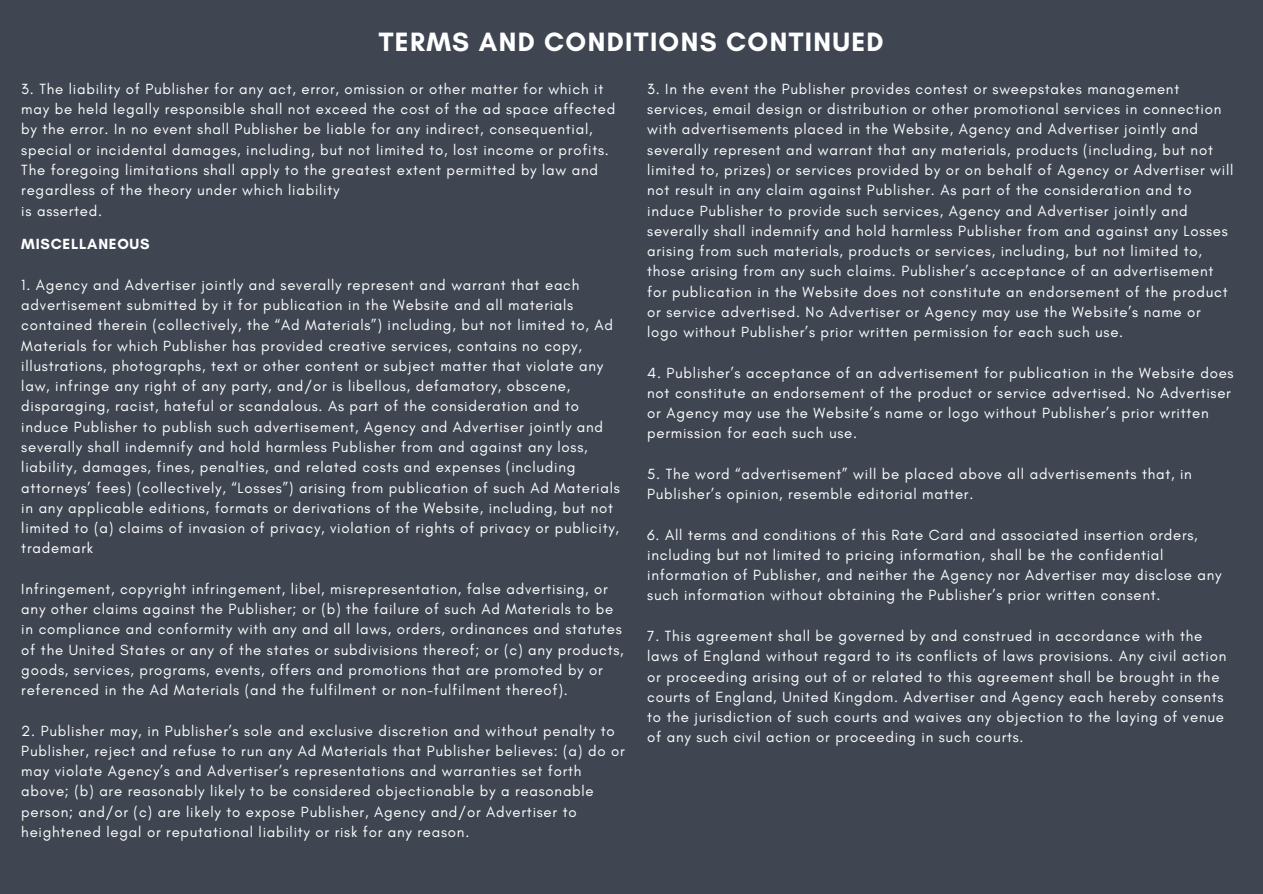
<style>
.page{position:relative;width:1263px;height:894px;background:#fff}
.page>*{position:absolute;margin:0;border:0;box-sizing:border-box;transform-origin:0 0}
.t1{font:700 27px "Glacial Indifference";letter-spacing:.05em;color:#fff}
.t2{font:15px/20.2px "Glacial Indifference";letter-spacing:.05em;color:#fff}
.t3{font:700 15px "Glacial Indifference";letter-spacing:.05em;color:#fff}
</style>
<div class="page">
<div style="left:0;top:0;width:1263px;height:893px;background:#3f4652"></div>
<p class="t1" style="left:379px;top:26px;width:506px">TERMS AND CONDITIONS CONTINUED</p>
<p class="t2" style="left:21px;top:79px;width:596px">3. The liability of Publisher for any act, error, omission or other matter for which it may be held legally responsible shall not exceed the cost of the ad space affected by the error. In no event shall Publisher be liable for any indirect, consequential, special or incidental damages, including, but not limited to, lost income or profits.<br>The foregoing limitations shall apply to the greatest extent permitted by law and regardless of the theory under which liability</p>
<p class="t2" style="left:21px;top:200px;width:82px">is asserted.</p>
<p class="t3" style="left:21px;top:235px;width:130px">MISCELLANEOUS</p>
<p class="t2" style="left:21px;top:274px;width:600px">1. Agency and Advertiser jointly and severally represent and warrant that each advertisement submitted by it for publication in the Website and all materials contained therein (collectively, the “Ad Materials”) including, but not limited to, Ad Materials for which Publisher has provided creative services, contains no copy, illustrations, photographs, text or other content or subject matter that violate any law, infringe any right of any party, and/or is libellous, defamatory, obscene, disparaging, racist, hateful or scandalous. As part of the consideration and to induce Publisher to publish such advertisement, Agency and Advertiser jointly and severally shall indemnify and hold harmless Publisher from and against any loss, liability, damages, fines, penalties, and related costs and expenses (including attorneys’ fees) (collectively, “Losses”) arising from publication of such Ad Materials in any applicable editions, formats or derivations of the Website, including, but not limited to (a) claims of invasion of privacy, violation of rights of privacy or publicity, trademark</p>
<p class="t2" style="left:21px;top:578px;width:604px">Infringement, copyright infringement, libel, misrepresentation, false advertising, or any other claims against the Publisher; or (b) the failure of such Ad Materials to be in compliance and conformity with any and all laws, orders, ordinances and statutes of the United States or any of the states or subdivisions thereof; or (c) any products, goods, services, programs, events, offers and promotions that are promoted by or referenced in the Ad Materials (and the fulfilment or non-fulfilment thereof).</p>
<p class="t2" style="left:21px;top:720px;width:605px">2. Publisher may, in Publisher’s sole and exclusive discretion and without penalty to Publisher, reject and refuse to run any Ad Materials that Publisher believes: (a) do or may violate Agency’s and Advertiser’s representations and warranties set forth above; (b) are reasonably likely to be considered objectionable by a reasonable person; and/or (c) are likely to expose Publisher, Agency and/or Advertiser to heightened legal or reputational liability or risk for any reason.</p>
<p class="t2" style="left:647px;top:79px;width:588px">3. In the event the Publisher provides contest or sweepstakes management services, email design or distribution or other promotional services in connection with advertisements placed in the Website, Agency and Advertiser jointly and severally represent and warrant that any materials, products (including, but not limited to, prizes) or services provided by or on behalf of Agency or Advertiser will not result in any claim against Publisher. As part of the consideration and to induce Publisher to provide such services, Agency and Advertiser jointly and severally shall indemnify and hold harmless Publisher from and against any Losses arising from such materials, products or services, including, but not limited to, those arising from any such claims. Publisher’s acceptance of an advertisement for publication in the Website does not constitute an endorsement of the product or service advertised. No Advertiser or Agency may use the Website’s name or logo without Publisher’s prior written permission for each such use.</p>
<p class="t2" style="left:647px;top:362px;width:588px">4. Publisher’s acceptance of an advertisement for publication in the Website does not constitute an endorsement of the product or service advertised. No Advertiser or Agency may use the Website’s name or logo without Publisher’s prior written permission for each such use.</p>
<p class="t2" style="left:647px;top:463px;width:546px">5. The word “advertisement” will be placed above all advertisements that, in<br>Publisher’s opinion, resemble editorial matter.</p>
<p class="t2" style="left:647px;top:524px;width:576px">6. All terms and conditions of this Rate Card and associated insertion orders, including but not limited to pricing information, shall be the confidential information of Publisher, and neither the Agency nor Advertiser may disclose any such information without obtaining the Publisher’s prior written consent.</p>
<p class="t2" style="left:647px;top:625px;width:581px">7. This agreement shall be governed by and construed in accordance with the laws of England without regard to its conflicts of laws provisions. Any civil action or proceeding arising out of or related to this agreement shall be brought in the courts of England, United Kingdom. Advertiser and Agency each hereby consents to the jurisdiction of such courts and waives any objection to the laying of venue of any such civil action or proceeding in such courts.</p>
</div>
